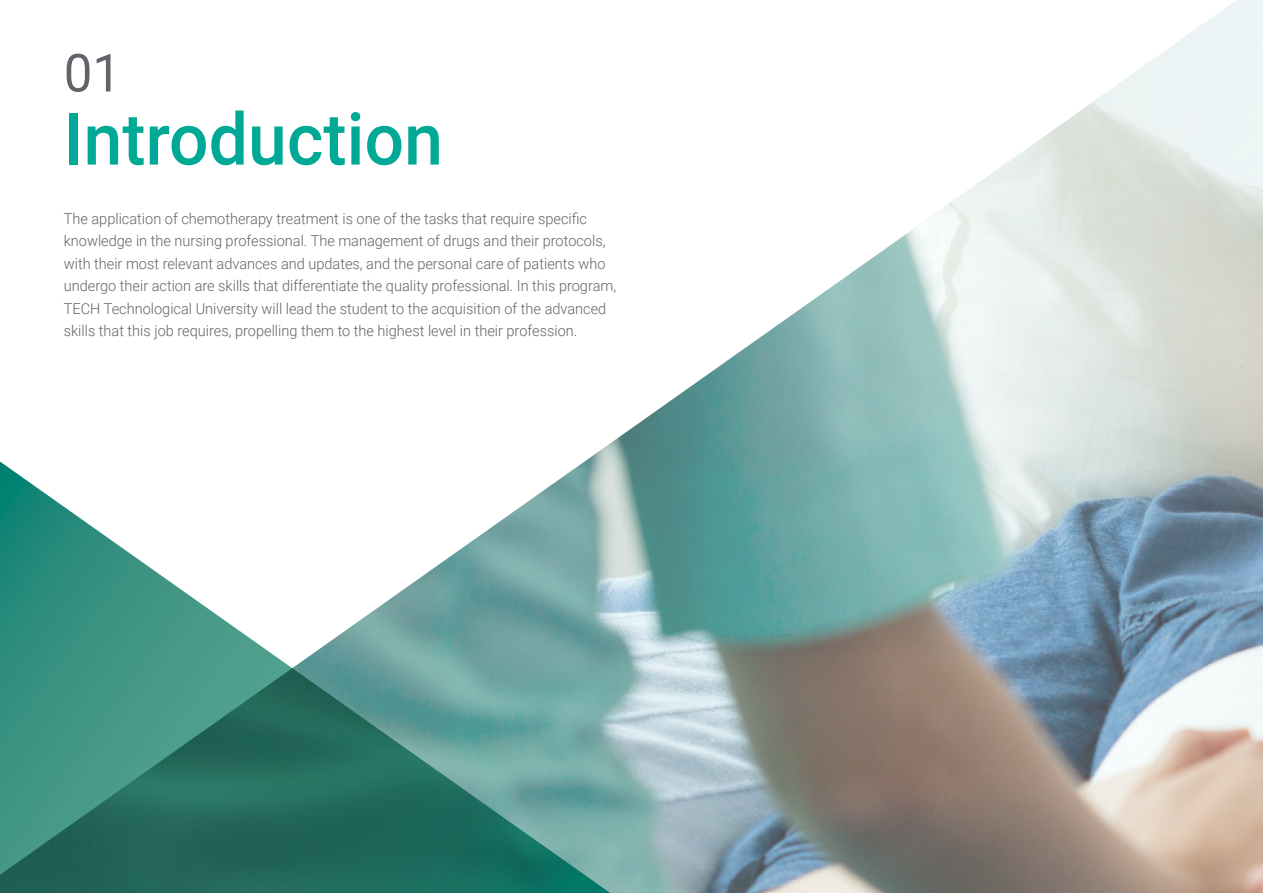
<style>
.page{position:relative;width:1263px;height:893px;background:#fff}
.page>*{position:absolute;margin:0;border:0;box-sizing:border-box;transform-origin:0 0}
.t1{font:500 72px "Roboto";color:#00a996}
.t2{font:52.5px "Roboto";color:#61646a}
.t3{font:300 15px/22.5px "Roboto";color:#61646a}
</style>
<div class="page">
<img style="left:607px;top:0;width:656px;height:893px">
<svg style="left:0;top:446px;width:640px;height:447px"></svg>
<h2 class="t2" style="left:64px;top:36px;width:59px">01</h2>
<h1 class="t1" style="left:64px;top:89px;width:381px">Introduction</h1>
<p class="t3" style="left:64px;top:207px;width:554px">The application of chemotherapy treatment is one of the tasks that require specific knowledge in the nursing professional. The management of drugs and their protocols, with their most relevant advances and updates, and the personal care of patients who undergo their action are skills that differentiate the quality professional. In this program, TECH Technological University will lead the student to the acquisition of the advanced skills that this job requires, propelling them to the highest level in their profession.</p>
</div>
